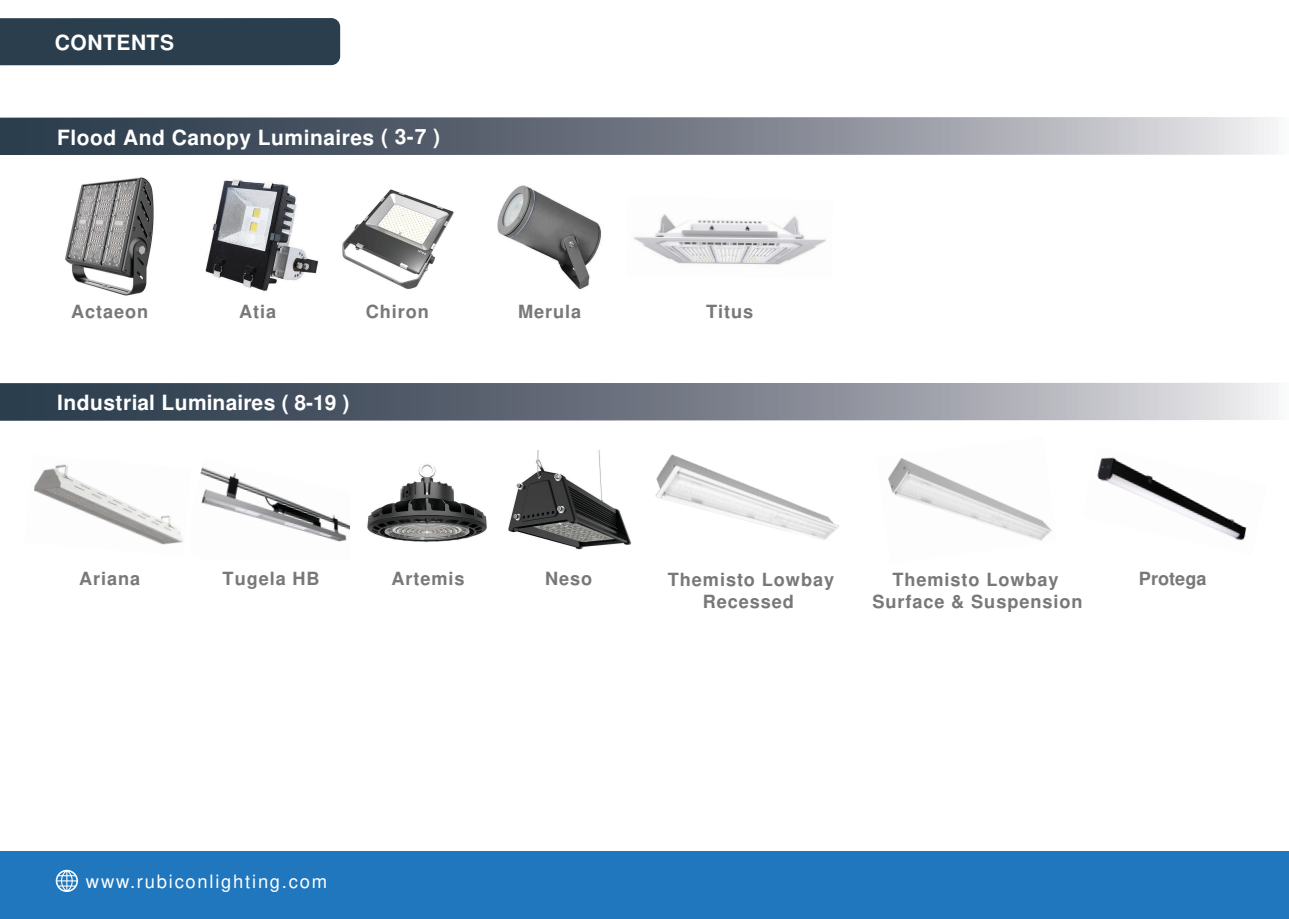
<style>
.page{position:relative;width:1289px;height:919px;background:#fff}
.page>*{position:absolute;margin:0;border:0;box-sizing:border-box;transform-origin:0 0}
.t1{font:700 21px "Nimbus San L";letter-spacing:.02em;color:#fff}
.t2{font:18.45px "Nimbus San L";letter-spacing:.095em;color:#fff}
.t3{font:700 18.15px/21.8px "Nimbus San L";letter-spacing:.05em;color:#787878;text-align:center}
.t4{font:700 18.15px "Nimbus San L";color:#787878}
</style>
<div class="page">
<img style="left:1097px;top:457px;width:150px;height:84px">
<img style="left:639px;top:420px;width:209px;height:120px">
<img style="left:205px;top:179px;width:114px;height:112px">
<div style="left:0;top:18px;width:340px;height:47px;background:#2a3e4e"></div>
<svg style="left:0;top:117px;width:1274px;height:38px;background:#79808c"></svg>
<svg style="left:0;top:383px;width:1274px;height:37px;background:#787f8a"></svg>
<div style="left:0;top:851px;width:1288px;height:67px;background:#2077bd"></div>
<svg style="left:56px;top:869px;width:22px;height:22px"></svg>
<img style="left:65px;top:177px;width:89px;height:119px">
<img style="left:342px;top:189px;width:112px;height:100px">
<img style="left:497px;top:185px;width:105px;height:105px">
<img style="left:633px;top:214px;width:193px;height:51px">
<img style="left:34px;top:464px;width:149px;height:81px">
<img style="left:200px;top:466px;width:150px;height:76px">
<img style="left:367px;top:464px;width:120px;height:78px">
<img style="left:508px;top:451px;width:123px;height:99px">
<img style="left:888px;top:458px;width:164px;height:83px">
<p class="t1" style="left:55px;top:27px;width:120px">CONTENTS</p>
<p class="t1" style="left:57px;top:122px;width:384px">Flood And Canopy Luminaires ( 3-7 )</p>
<p class="t3" style="left:71px;top:300px;width:79px">Actaeon</p>
<p class="t3" style="left:239px;top:300px;width:39px">Atia</p>
<p class="t3" style="left:366px;top:300px;width:65px">Chiron</p>
<p class="t3" style="left:518px;top:300px;width:65px">Merula</p>
<p class="t3" style="left:706px;top:300px;width:49px">Titus</p>
<p class="t1" style="left:57px;top:387px;width:294px">Industrial Luminaires ( 8-19 )</p>
<p class="t3" style="left:79px;top:567px;width:63px">Ariana</p>
<p class="t3" style="left:223px;top:567px;width:99px">Tugela HB</p>
<p class="t3" style="left:391px;top:567px;width:75px">Artemis</p>
<p class="t3" style="left:545px;top:567px;width:49px">Neso</p>
<p class="t3" style="left:668px;top:568px;width:168px">Themisto Lowbay<br>Recessed</p>
<p class="t3" style="left:872px;top:568px;width:211px">Themisto Lowbay<br>Surface &amp; Suspension</p>
<p class="t4" style="left:1138px;top:566px;width:69px">Protega</p>
<p class="t2" style="left:86px;top:868px;width:243px">www.rubiconlighting.com</p>
</div>
